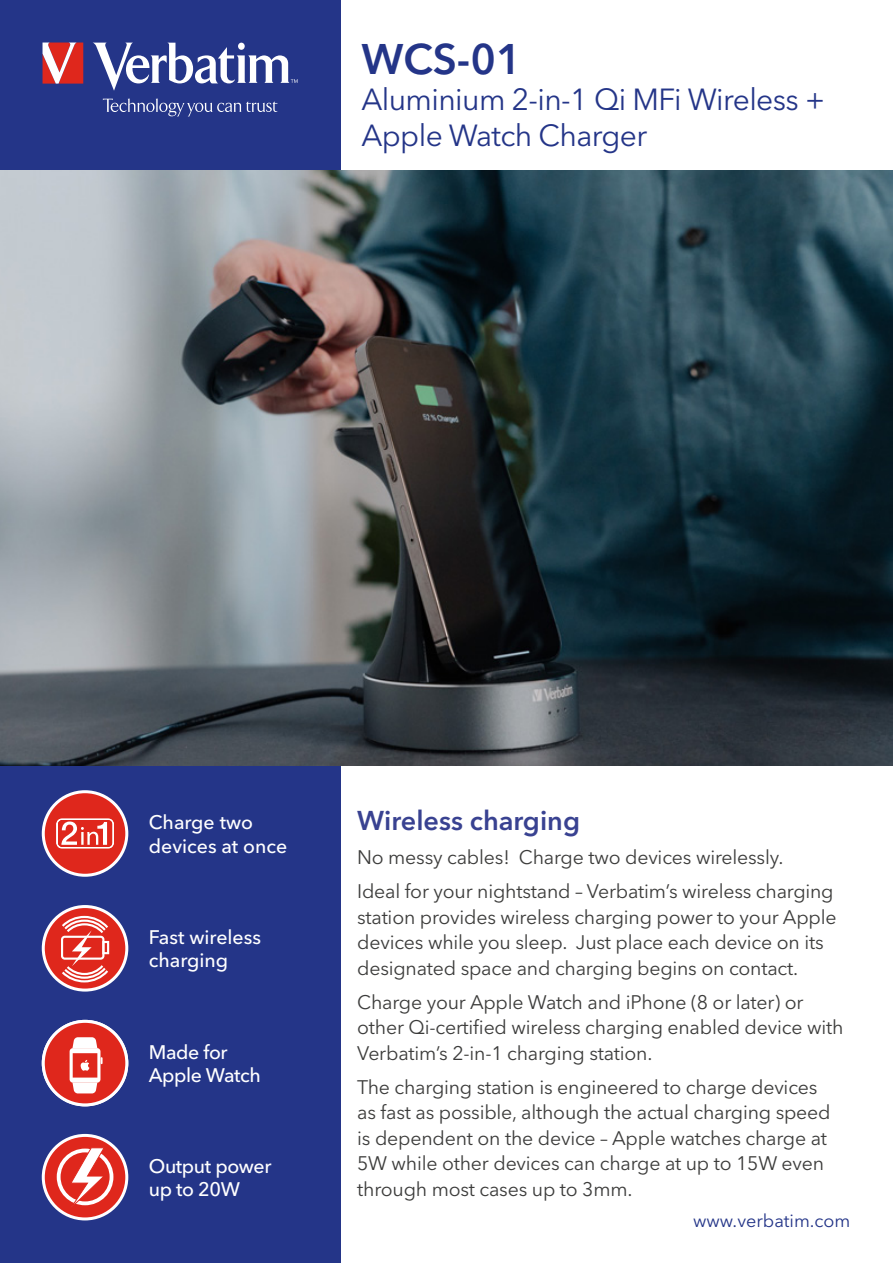
<style>
.page{position:relative;width:893px;height:1263px;background:#fff}
.page>*{position:absolute;margin:0;border:0;box-sizing:border-box;transform-origin:0 0}
.t1{font:600 42.45px "Avenir Next LT Pro";color:#243588}
.t2{font:30.3px/36px "Avenir Next LT Pro";letter-spacing:-.02em;color:#243588}
.t3{font:600 27px "Avenir Next LT Pro";color:#394291}
.t4{font:19.5px/25.5px "Avenir Next LT Pro";letter-spacing:-.01em;color:#3c3c3b}
.t5{font:500 19.5px/23.4px "Avenir Next LT Pro";letter-spacing:-.015em;color:#fff}
.t6{font:18px "Avenir Next LT Pro";color:#243588}
</style>
<div class="page">
<div style="left:0;top:0;width:340px;height:1263px;background:#243588"></div>
<img style="left:44px;top:1022px;width:83px;height:83px">
<div style="left:43px;top:1021px;width:84px;height:84px;background:#df271c;border-radius:50%"></div>
<svg style="left:70px;top:1037px;width:33px;height:56px"></svg>
<div style="left:42px;top:1020px;width:86px;height:86px;border:3px solid #fff;border-radius:50%"></div>
<svg style="left:43px;top:1135px;width:84px;height:84px;background:#e3463d"></svg>
<svg style="left:57px;top:1147px;width:56px;height:64px;background:#e96d66"></svg>
<div style="left:42px;top:1134px;width:86px;height:86px;border:3px solid #fff;border-radius:50%"></div>
<svg style="left:43px;top:906px;width:84px;height:84px;background:#e3443a"></svg>
<svg style="left:60px;top:915px;width:50px;height:68px;background:#e86961"></svg>
<div style="left:42px;top:905px;width:86px;height:86px;border:3px solid #fff;border-radius:50%"></div>
<div style="left:43px;top:792px;width:84px;height:83px;background:#df271c;border-radius:50%"></div>
<svg style="left:57px;top:819px;width:57px;height:29px"></svg>
<div style="left:42px;top:790px;width:86px;height:87px;border:3px solid #fff;border-radius:50%"></div>
<img style="left:0;top:170px;width:893px;height:595px">
<svg style="left:103px;top:98px;width:175px;height:18px"></svg>
<svg style="left:93px;top:43px;width:205px;height:48px"></svg>
<svg style="left:43px;top:43px;width:40px;height:41px;background:#e2605a"></svg>
<h1 class="t1" style="left:361px;top:34px;width:162px">WCS-01</h1>
<h2 class="t2" style="left:361px;top:82px;width:465px">Aluminium 2-in-1 Qi MFi Wireless +<br>Apple Watch Charger</h2>
<p class="t5" style="left:149px;top:811px;width:140px">Charge two devices at once</p>
<p class="t5" style="left:149px;top:925px;width:114px">Fast wireless charging</p>
<p class="t5" style="left:149px;top:1040px;width:113px">Made for<br>Apple Watch</p>
<p class="t5" style="left:149px;top:1154px;width:124px">Output power up to 20W</p>
<h3 class="t3" style="left:357px;top:804px;width:224px">Wireless charging</h3>
<p class="t4" style="left:357px;top:840px;width:478px;line-height:34px">No messy cables! Charge two devices wirelessly.<br>Ideal for your nightstand – Verbatim’s wireless charging</p>
<p class="t4" style="left:357px;top:904px;width:481px">station provides wireless charging power to your Apple devices while you sleep. Just place each device on its designated space and charging begins on contact.</p>
<p class="t4" style="left:357px;top:989px;width:488px">Charge your Apple Watch and iPhone (8 or later) or other Qi-certified wireless charging enabled device with<br>Verbatim’s 2-in-1 charging station.</p>
<p class="t4" style="left:357px;top:1074px;width:475px">The charging station is engineered to charge devices as fast as possible, although the actual charging speed is dependent on the device – Apple watches charge at 5W while other devices can charge at up to 15W even through most cases up to 3mm.</p>
<p class="t6" style="left:693px;top:1210px;width:159px">www.verbatim.com</p>
</div>
